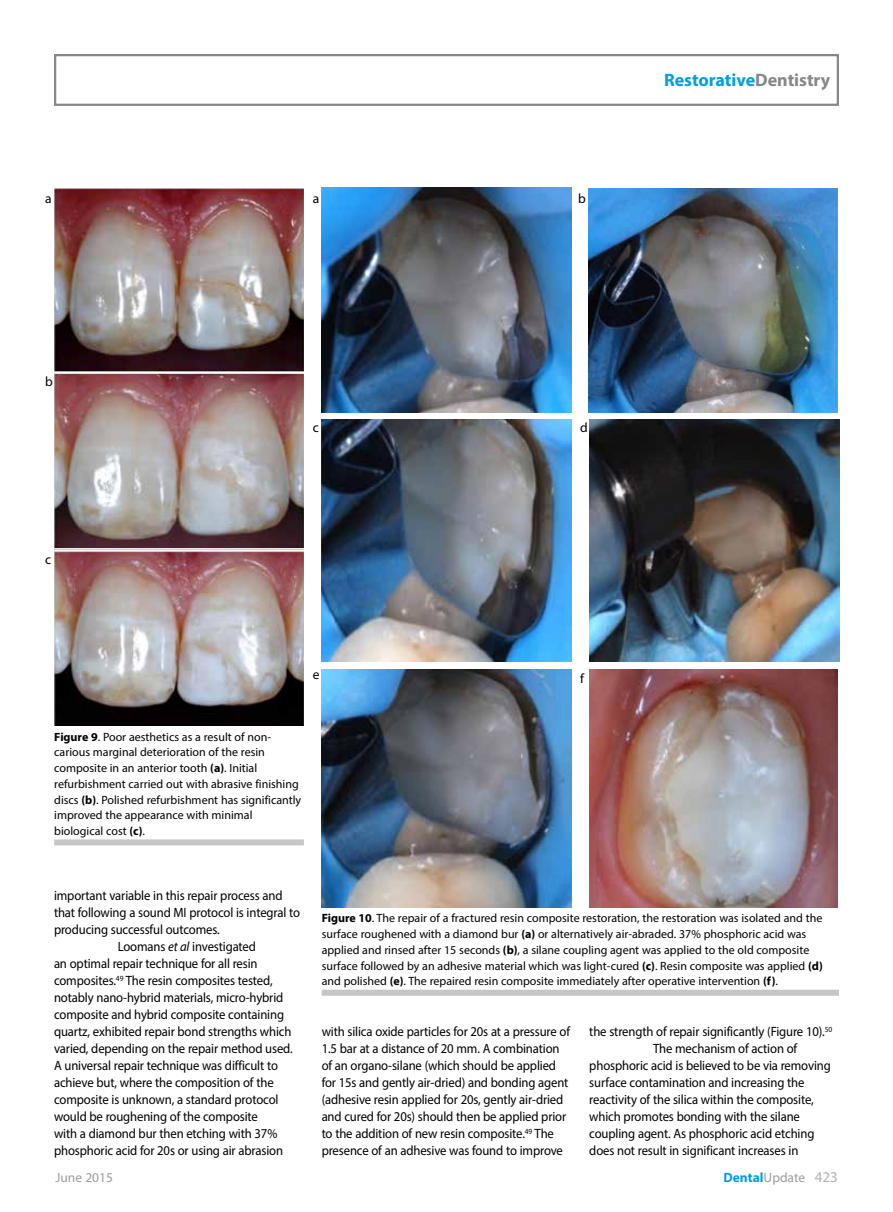
<style>
.page{position:relative;width:893px;height:1212px;background:#fff}
.page>*{position:absolute;margin:0;border:0;box-sizing:border-box;transform-origin:0 0}
.t1{font:700 18px "Myriad Pro";color:#009fe3}
.t2{font:13.5px/17px "Myriad Pro";letter-spacing:-.01em;color:#000;scale:.94 1}
.t3{font:700 13.5px "Myriad Pro";color:#009fe3}
.t4{font:13.5px "Myriad Pro";letter-spacing:-.01em;color:#000}
.t5{font:13.5px "Myriad Pro";color:#9d9d9c}
.t6{font:12px/15.8px "Myriad Pro";color:#000}
.s1{color:#878787}
.s2{font-weight:700}
.s3{font-style:italic}
.s4{font-weight:400;color:#9d9d9c}
.s5{font-weight:400;font-size:15px;color:#b3b2b2}
</style>
<div class="page">
<div style="left:54px;top:54px;width:785px;height:52px;border:2px solid #878787"></div>
<img style="left:54px;top:189px;width:250px;height:536px">
<div style="left:54px;top:839px;width:250px;height:6px;background:#c6c6c6"></div>
<hr style="left:50px;top:371px;width:254px;height:2px;background:#fff">
<hr style="left:54px;top:548px;width:254px;height:2px;background:#fff">
<hr style="left:54px;top:372px;width:254px;height:2px;background:#fff">
<img style="left:322px;top:188px;width:249px;height:225px">
<img style="left:588px;top:189px;width:250px;height:224px">
<img style="left:322px;top:420px;width:249px;height:242px">
<img style="left:322px;top:669px;width:249px;height:238px">
<img style="left:589px;top:420px;width:251px;height:242px">
<img style="left:589px;top:670px;width:249px;height:238px">
<div style="left:322px;top:990px;width:517px;height:6px;background:#c6c6c6"></div>
<p class="t4" style="left:45px;top:190px;width:8px">a</p>
<p class="t4" style="left:313px;top:190px;width:8px">a</p>
<p class="t4" style="left:578px;top:190px;width:9px">b</p>
<h1 class="t1" style="left:664px;top:68px;width:168px">Restorative<span class="s1">Dentistry</span></h1>
<p class="t4" style="left:45px;top:373px;width:9px">b</p>
<p class="t4" style="left:313px;top:420px;width:8px">c</p>
<p class="t4" style="left:580px;top:420px;width:9px">d</p>
<p class="t4" style="left:45px;top:551px;width:8px">c</p>
<p class="t4" style="left:313px;top:666px;width:8px">e</p>
<p class="t4" style="left:580px;top:670px;width:5px">f</p>
<p class="t6" style="left:54px;top:728px;width:248px"><span class="s2">Figure 9</span>. Poor aesthetics as a result of non&shy;carious marginal deterioration of the resin composite in an anterior tooth <span class="s2">(a)</span>. Initial refurbishment carried out with abrasive finishing discs <span class="s2">(b)</span>. Polished refurbishment has significantly improved the appearance with minimal biological cost <span class="s2">(c)</span>.</p>
<p class="t2" style="left:54px;top:887px;width:245px">important variable in this repair process and</p>
<p class="t2" style="left:54px;top:904px;width:263px">that following a sound MI protocol is integral to</p>
<p class="t2" style="left:54px;top:921px;width:178px">producing successful outcomes.</p>
<p class="t2" style="left:118px;top:938px;width:149px">Loomans <span class="s3">et al</span> investigated</p>
<p class="t2" style="left:54px;top:955px;width:218px">an optimal repair technique for all resin</p>
<p class="t2" style="left:54px;top:972px;width:234px">composites.<sup>49</sup> The resin composites tested,</p>
<p class="t2" style="left:54px;top:989px;width:245px">notably nano-hybrid materials, micro-hybrid</p>
<p class="t2" style="left:54px;top:1006px;width:246px">composite and hybrid composite containing</p>
<p class="t2" style="left:54px;top:1023px;width:254px">quartz, exhibited repair bond strengths which</p>
<p class="t2" style="left:54px;top:1040px;width:256px">varied, depending on the repair method used.</p>
<p class="t2" style="left:54px;top:1057px;width:240px">A universal repair technique was difficult to</p>
<p class="t2" style="left:54px;top:1074px;width:235px">achieve but, where the composition of the</p>
<p class="t2" style="left:54px;top:1091px;width:240px">composite is unknown, a standard protocol</p>
<p class="t2" style="left:54px;top:1108px;width:218px">would be roughening of the composite</p>
<p class="t2" style="left:54px;top:1125px;width:239px">with a diamond bur then etching with 37%</p>
<p class="t2" style="left:54px;top:1142px;width:245px">phosphoric acid for 20s or using air abrasion</p>
<p class="t6" style="left:322px;top:910px;width:503px"><span class="s2">Figure 10</span>. The repair of a fractured resin composite restoration, the restoration was isolated and the surface roughened with a diamond bur <span class="s2">(a)</span> or alternatively air-abraded. 37% phosphoric acid was applied and rinsed after 15 seconds <span class="s2">(b)</span>, a silane coupling agent was applied to the old composite surface followed by an adhesive material which was light-cured <span class="s2">(c)</span>. Resin composite was applied <span class="s2">(d) </span>and polished <span class="s2">(e)</span>. The repaired resin composite immediately after operative intervention <span class="s2">(f)</span>.</p>
<p class="t2" style="left:322px;top:1023px;width:266px">with silica oxide particles for 20s at a pressure of 1.5 bar at a distance of 20 mm. A combination of an organo-silane (which should be applied for 15s and gently air-dried) and bonding agent (adhesive resin applied for 20s, gently air-dried and cured for 20s) should then be applied prior to the addition of new resin composite.<sup>49</sup> The presence of an adhesive was found to improve</p>
<p class="t2" style="left:589px;top:1023px;width:260px">the strength of repair significantly (Figure 10).<sup>50</sup></p>
<p class="t2" style="left:653px;top:1040px;width:155px">The mechanism of action of</p>
<p class="t2" style="left:589px;top:1057px;width:258px">phosphoric acid is believed to be via removing</p>
<p class="t2" style="left:589px;top:1074px;width:230px">surface contamination and increasing the</p>
<p class="t2" style="left:589px;top:1091px;width:240px">reactivity of the silica within the composite,</p>
<p class="t2" style="left:589px;top:1108px;width:226px">which promotes bonding with the silane</p>
<p class="t2" style="left:589px;top:1125px;width:241px">coupling agent. As phosphoric acid etching</p>
<p class="t2" style="left:589px;top:1142px;width:224px">does not result in significant increases in</p>
<p class="t5" style="left:56px;top:1168px;width:59px">June 2015</p>
<p class="t3" style="left:723px;top:1168px;width:116px">Dental<span class="s4">Update</span> <span class="s5">423</span></p>
</div>
